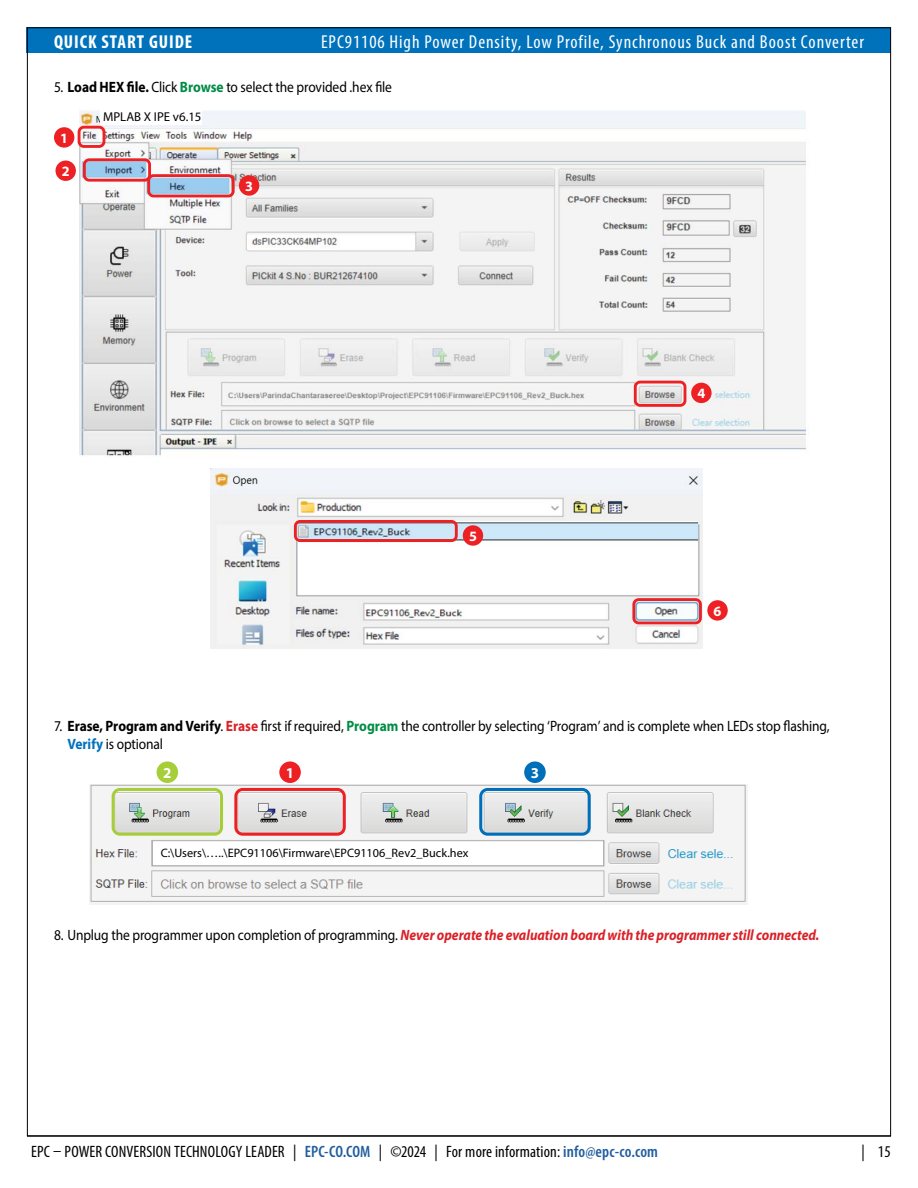
<style>
.page{position:relative;width:918px;height:1188px;background:#fff}
.page>*{position:absolute;margin:0;border:0;box-sizing:border-box;transform-origin:0 0}
.t1{font:condensed 18.75px "Myriad Pro";letter-spacing:.05em;color:#fff}
.t2{font:700 condensed 18.75px "Myriad Pro";letter-spacing:.05em;color:#fff}
.t3{font:condensed 16.5px "Myriad Pro";letter-spacing:.01em;color:#000}
.QSG_Basic_Text{font:15px/18.8px "Myriad Pro";letter-spacing:-.01em;color:#000;scale:.9 1}
.QSG_Basic_Text-2{font:italic 700 15px "Myriad Pro";letter-spacing:-.005em;color:#da2128;scale:.9 1}
.t4{font:700 15px "Myriad Pro";color:#fff}
.t5{font:700 14.25px "Myriad Pro";color:#fff}
.t6{font:12.9px "Myriad Pro";color:#000}
.t7{font:12.3px "Myriad Pro";color:#000}
.s1{font-weight:700}
.s2{font-weight:700;color:#008c44}
.s3{font-weight:700;color:#da2128}
.s4{font-weight:700;color:#0072bc}
.s5{font-weight:400;font-style:normal;color:#000}
.s6{font-weight:600;color:#215e9e}
</style>
<div class="page">
<div style="left:27px;top:27px;width:864px;height:26px;background:#0072bc"></div>
<hr style="left:27px;top:1136px;width:864px;height:1px;background:#000">
<img style="left:90px;top:784px;width:657px;height:121px">
<div style="left:234px;top:788px;width:112px;height:48px;border:3px solid #ed2024;border-radius:7px"></div>
<div style="left:112px;top:788px;width:111px;height:48px;border:3px solid #a6ce39;border-radius:7px"></div>
<div style="left:479px;top:788px;width:112px;height:48px;border:3px solid #006fba;border-radius:7px"></div>
<div style="left:279px;top:761px;width:22px;height:22px;background:#ed2024;border-radius:50%"></div>
<div style="left:157px;top:761px;width:21px;height:22px;background:#a6ce39;border-radius:50%"></div>
<div style="left:524px;top:761px;width:22px;height:22px;background:#006fba;border-radius:50%"></div>
<div style="left:152px;top:841px;width:452px;height:25px;background:#fff"></div>
<div style="left:152px;top:840px;width:452px;height:26px;border:1px solid #aaa"></div>
<img style="left:80px;top:109px;width:726px;height:347px">
<img style="left:211px;top:469px;width:491px;height:179px">
<div style="left:54px;top:127px;width:20px;height:21px;background:#ed2024;border-radius:50%"></div>
<div style="left:56px;top:161px;width:20px;height:20px;background:#ed2024;border-radius:50%"></div>
<div style="left:239px;top:175px;width:20px;height:21px;background:#ed2024;border-radius:50%"></div>
<div style="left:691px;top:383px;width:21px;height:20px;background:#ed2024;border-radius:50%"></div>
<div style="left:78px;top:126px;width:27px;height:22px;border:3px solid #ed2024;border-radius:5px"></div>
<div style="left:634px;top:381px;width:52px;height:26px;border:3px solid #ed2024;border-radius:5px"></div>
<div style="left:83px;top:158px;width:68px;height:24px;border:3px solid #ed2024;border-radius:5px"></div>
<div style="left:147px;top:174px;width:88px;height:23px;border:3px solid #ed2024;border-radius:5px"></div>
<div style="left:100px;top:108px;width:102px;height:17px;background:#fff"></div>
<div style="left:294px;top:520px;width:164px;height:22px;border:3px solid #ed2024;border-radius:5px"></div>
<div style="left:632px;top:598px;width:70px;height:26px;border:3px solid #ed2024;border-radius:5px"></div>
<div style="left:463px;top:525px;width:20px;height:21px;background:#ed2024;border-radius:50%"></div>
<div style="left:707px;top:600px;width:21px;height:21px;background:#ed2024;border-radius:50%"></div>
<p class="t2" style="left:54px;top:30px;width:140px">QUICK START GUIDE</p>
<p class="t1" style="left:321px;top:30px;width:544px">EPC91106 High Power Density, Low Profile, Synchronous Buck and Boost Converter</p>
<p class="QSG_Basic_Text" style="left:54px;top:78px;width:377px">5. <span class="s1">Load HEX file.</span> Click <span class="s2">Browse</span> to select the provided .hex file</p>
<p class="t5" style="left:60px;top:129px;width:9px">1</p>
<p class="t5" style="left:62px;top:162px;width:9px">2</p>
<p class="t5" style="left:245px;top:177px;width:9px">3</p>
<p class="t6" style="left:103px;top:108px;width:100px">MPLAB X IPE v6.15</p>
<p class="t5" style="left:469px;top:527px;width:9px">5</p>
<p class="t5" style="left:697px;top:384px;width:9px">4</p>
<p class="t5" style="left:714px;top:602px;width:9px">6</p>
<p class="QSG_Basic_Text" style="left:68px;top:716px;width:848px;text-indent:-14px">7. <span class="s1">Erase, Program and Verify</span>. <span class="s3">Erase</span> first if required, <span class="s2">Program</span> the controller by selecting ‘Program’ and is complete when LEDs stop flashing,<br><span class="s4">Verify</span> is optional</p>
<p class="t4" style="left:163px;top:763px;width:10px">2</p>
<p class="t4" style="left:286px;top:763px;width:10px">1</p>
<p class="t4" style="left:531px;top:763px;width:10px">3</p>
<p class="t7" style="left:161px;top:845px;width:309px">C:\Users\…..\EPC91106\Firmware\EPC91106_Rev2_Buck.hex</p>
<p class="QSG_Basic_Text-2" style="left:54px;top:926px;width:852px"><span class="s5">8. Unplug the programmer upon completion of programming.</span> Never operate the evaluation board with the programmer still connected.</p>
<p class="t3" style="left:31px;top:1142px;width:628px">EPC – POWER CONVERSION TECHNOLOGY LEADER | <span class="s6">EPC-CO.COM</span> | ©2024 | For more information: <span class="s6">info@epc-co.com</span></p>
<p class="t3" style="left:862px;top:1142px;width:31px">| 15</p>
</div>
